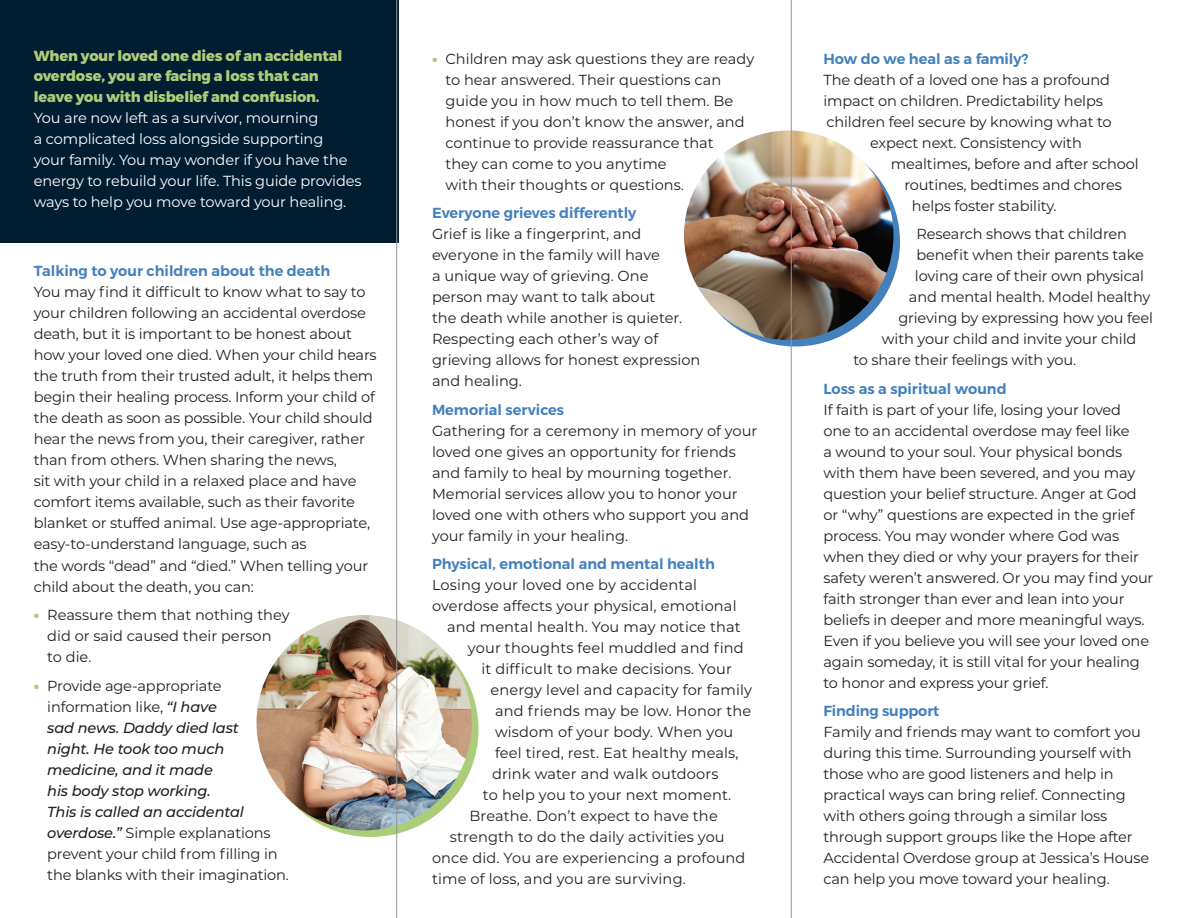
<style>
.page{position:relative;width:1188px;height:918px;background:#fff}
.page>*{position:absolute;margin:0;border:0;box-sizing:border-box;transform-origin:0 0}
.t1{font:14.55px/21px "Montserrat";letter-spacing:-.01em;color:#231f20}
.t2{font:14.55px "Montserrat";letter-spacing:.01em;color:#231f20}
.t3{font:italic 500 14.55px/21px "Montserrat";letter-spacing:-.01em;color:#231f20}
.t4{font:14.55px/21px "Montserrat";letter-spacing:-.01em;color:#fff}
.t5{font:600 14.55px "Montserrat";color:#4480bc}
.t6{font:800 14.55px/21px "Montserrat";letter-spacing:-.01em;color:#abcc78}
.s1{font-weight:900;color:#abcc78}
.s2{font-weight:900;font-style:normal;color:#abcc78}
.s3{font-weight:400;font-style:normal}
</style>
<div class="page">
<div style="left:0;top:0;width:398px;height:243px;background:#001d31"></div>
<div style="left:263px;top:622px;width:215px;height:215px;background:#abcc78;border-radius:50%"></div>
<img style="left:256px;top:615px;width:216px;height:215px;border-radius:108px">
<div style="left:690px;top:137px;width:210px;height:209px;background:#4480bc;border-radius:50%"></div>
<img style="left:684px;top:131px;width:210px;height:209px;border-radius:105px">
<hr style="left:396px;top:0;width:1px;height:918px;background:#939598">
<hr style="left:791px;top:0;width:1px;height:918px;background:#939598">
<p class="t6" style="left:34px;top:45px;width:310px">When your loved one dies of an accidental overdose, you are facing a loss that can leave you with disbelief and confusion.</p>
<p class="t4" style="left:34px;top:107px;width:329px">You are now left as a survivor, mourning<br>a complicated loss alongside supporting<br>your family. You may wonder if you have the energy to rebuild your life. This guide provides ways to help you move toward your healing.</p>
<p class="t5" style="left:34px;top:262px;width:298px">Talking to your children about the death</p>
<p class="t1" style="left:34px;top:281px;width:345px">You may find it difficult to know what to say to your children following an accidental overdose death, but it is important to be honest about how your loved one died. When your child hears the truth from their trusted adult, it helps them begin their healing process. Inform your child of the death as soon as possible. Your child should hear the news from you, their caregiver, rather than from others. When sharing the news,<br>sit with your child in a relaxed place and have comfort items available, such as their favorite blanket or stuffed animal. Use age-appropriate, easy-to-understand language, such as<br>the words “dead” and “died.” When telling your child about the death, you can:</p>
<p class="t1" style="left:47px;top:604px;width:244px;text-indent:-14px"><span class="s1">•</span> Reassure them that nothing they did or said caused their person to die.</p>
<p class="t3" style="left:47px;top:674px;width:243px;text-indent:-14px"><span class="s2">•</span> <span class="s3">Provide age-appropriate information like,</span> “I have<br>sad news. Daddy died last<br>night. He took too much medicine, and it made<br>his body stop working.<br>This is called an accidental overdose.” <span class="s3">Simple explanations prevent your child from filling in the blanks with their imagination.</span></p>
<p class="t1" style="left:446px;top:47px;width:310px;text-indent:-14px"><span class="s1">•</span> Children may ask questions they are ready to hear answered. Their questions can guide you in how much to tell them. Be honest if you don’t know the answer, and continue to provide reassurance that<br>they can come to you anytime<br>with their thoughts or questions.</p>
<p class="t5" style="left:432px;top:204px;width:206px">Everyone grieves differently</p>
<p class="t1" style="left:432px;top:223px;width:270px">Grief is like a fingerprint, and everyone in the family will have<br>a unique way of grieving. One person may want to talk about<br>the death while another is quieter.<br>Respecting each other’s way of grieving allows for honest expression and healing.</p>
<p class="t5" style="left:432px;top:401px;width:134px">Memorial services</p>
<p class="t1" style="left:432px;top:420px;width:327px">Gathering for a ceremony in memory of your loved one gives an opportunity for friends and family to heal by mourning together.<br>Memorial services allow you to honor your loved one with others who support you and your family in your healing.</p>
<p class="t5" style="left:432px;top:555px;width:284px">Physical, emotional and mental health</p>
<p class="t2" style="left:432px;top:575px;width:267px">Losing your loved one by accidental</p>
<p class="t2" style="left:432px;top:596px;width:306px">overdose affects your physical, emotional</p>
<p class="t2" style="left:447px;top:617px;width:295px">and mental health. You may notice that</p>
<p class="t2" style="left:468px;top:638px;width:277px">your thoughts feel muddled and find</p>
<p class="t2" style="left:481px;top:659px;width:252px">it difficult to make decisions. Your</p>
<p class="t2" style="left:491px;top:680px;width:263px">energy level and capacity for family</p>
<p class="t2" style="left:495px;top:701px;width:258px">and friends may be low. Honor the</p>
<p class="t2" style="left:495px;top:722px;width:240px">wisdom of your body. When you</p>
<p class="t2" style="left:495px;top:743px;width:245px">feel tired, rest. Eat healthy meals,</p>
<p class="t2" style="left:492px;top:764px;width:228px">drink water and walk outdoors</p>
<p class="t2" style="left:483px;top:785px;width:250px">to help you to your next moment.</p>
<p class="t2" style="left:469px;top:806px;width:250px">Breathe. Don’t expect to have the</p>
<p class="t2" style="left:450px;top:827px;width:276px">strength to do the daily activities you</p>
<p class="t2" style="left:432px;top:848px;width:315px">once did. You are experiencing a profound</p>
<p class="t2" style="left:432px;top:869px;width:255px">time of loss, and you are surviving.</p>
<p class="t5" style="left:824px;top:49px;width:206px">How do we heal as a family?</p>
<p class="t1" style="left:824px;top:68px;width:288px">The death of a loved one has a profound</p>
<p class="t1" style="left:824px;top:89px;width:281px">impact on children. Predictability helps</p>
<p class="t1" style="left:826px;top:110px;width:287px">children feel secure by knowing what to</p>
<p class="t1" style="left:870px;top:131px;width:213px">expect next. Consistency with</p>
<p class="t1" style="left:891px;top:152px;width:249px">mealtimes, before and after school</p>
<p class="t1" style="left:904px;top:173px;width:219px">routines, bedtimes and chores</p>
<p class="t1" style="left:912px;top:194px;width:146px">helps foster stability.</p>
<p class="t1" style="left:916px;top:223px;width:212px">Research shows that children</p>
<p class="t1" style="left:916px;top:244px;width:229px">benefit when their parents take</p>
<p class="t1" style="left:915px;top:265px;width:231px">loving care of their own physical</p>
<p class="t1" style="left:909px;top:286px;width:243px">and mental health. Model healthy</p>
<p class="t1" style="left:898px;top:307px;width:256px">grieving by expressing how you feel</p>
<p class="t1" style="left:882px;top:328px;width:256px">with your child and invite your child</p>
<p class="t1" style="left:853px;top:349px;width:224px">to share their feelings with you.</p>
<p class="t5" style="left:823px;top:379px;width:185px">Loss as a spiritual wound</p>
<p class="t1" style="left:823px;top:398px;width:332px">If faith is part of your life, losing your loved<br>one to an accidental overdose may feel like<br>a wound to your soul. Your physical bonds with them have been severed, and you may question your belief structure. Anger at God or “why” questions are expected in the grief process. You may wonder where God was when they died or why your prayers for their safety weren’t answered. Or you may find your faith stronger than ever and lean into your beliefs in deeper and more meaningful ways.<br>Even if you believe you will see your loved one again someday, it is still vital for your healing to honor and express your grief.</p>
<p class="t5" style="left:823px;top:702px;width:117px">Finding support</p>
<p class="t1" style="left:823px;top:721px;width:327px">Family and friends may want to comfort you during this time. Surrounding yourself with those who are good listeners and help in practical ways can bring relief. Connecting with others going through a similar loss through support groups like the Hope after Accidental Overdose group at Jessica’s House can help you move toward your healing.</p>
</div>
